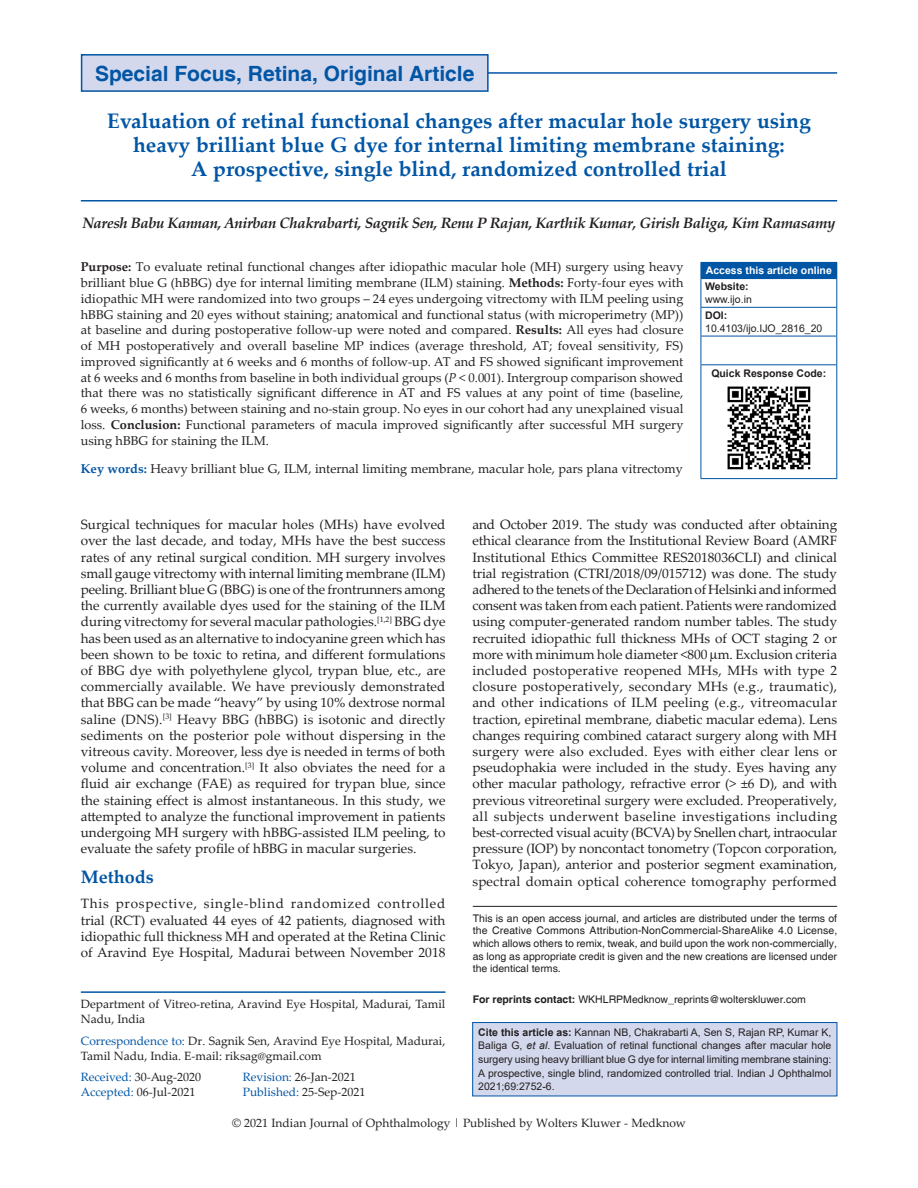
<style>
.page{position:relative;width:918px;height:1188px;background:#fff}
.page>*{position:absolute;margin:0;border:0;box-sizing:border-box;transform-origin:0 0}
.AT{font:700 21px/24px "Palatino Linotype";color:#0155a5;text-align:center}
.AH{font:700 21px "Helvetica";color:#0155a5}
.t1{font:700 18px "Palatino Linotype";color:#0155a5}
.AU{font:italic 700 15px "Palatino Linotype";letter-spacing:-.025em;color:#231f20}
.TXFL{font:13.5px/16.2px "Palatino Linotype";color:#231f20;text-align:justify}
.ABS{font:12.75px/15.8px "Palatino Linotype";color:#231f20;text-align:justify}
.KWD{font:12.75px "Palatino Linotype";color:#231f20}
.ADD{font:12px/15px "Palatino Linotype";color:#231f20}
.HIS{font:12px "Palatino Linotype";color:#231f20}
.AFF{font:12px/15px "Palatino Linotype";color:#231f20}
.Reprint{font:10.5px/12.6px "Helvetica";color:#231f20;text-align:justify}
.HTC{font:10.5px/13.6px "Arial";color:#231f20}
.t2{font:700 10.5px "Arial";color:#fff}
.t3{font:700 10.5px "Arial";color:#231f20}
.s1{font-weight:700}
.s2{font-style:italic}
.s3{font-weight:700;color:#0155a5}
.s4{color:#0155a5}
</style>
<div class="page">
<hr style="left:258px;top:72px;width:579px;height:2px;background:#0155a5">
<hr style="left:81px;top:200px;width:756px;height:2px;background:#0155a5">
<div style="left:701px;top:262px;width:136px;height:17px;background:#0155a5"></div>
<hr style="left:701px;top:307px;width:136px;height:1px;background:#0155a5">
<hr style="left:701px;top:336px;width:136px;height:1px;background:#0155a5">
<svg style="left:701px;top:279px;width:1px;height:85px"></svg>
<svg style="left:836px;top:279px;width:1px;height:85px"></svg>
<hr style="left:701px;top:364px;width:136px;height:1px;background:#0155a5">
<hr style="left:701px;top:365px;width:1px;height:113px;background:#0155a5">
<hr style="left:836px;top:365px;width:1px;height:113px;background:#0155a5">
<hr style="left:701px;top:478px;width:136px;height:1px;background:#0155a5">
<img style="left:727px;top:386px;width:84px;height:84px">
<div style="left:473px;top:1023px;width:364px;height:73px;background:#d3d8ec"></div>
<div style="left:472px;top:1022px;width:365px;height:74px;border:1px solid #0155a5"></div>
<hr style="left:473px;top:906px;width:364px;height:1px;background:#231f20">
<hr style="left:81px;top:991px;width:365px;height:2px;background:#0155a5">
<div style="left:82px;top:55px;width:406px;height:36px;background:#d3d8ec"></div>
<div style="left:81px;top:54px;width:408px;height:38px;border:2px solid #0155a5"></div>
<p class="AH" style="left:95px;top:60px;width:381px">Special Focus, Retina, Original Article</p>
<p class="AT" style="left:107px;top:108px;width:705px">Evaluation of retinal functional changes after macular hole surgery using heavy brilliant blue G dye for internal limiting membrane staining:<br>A prospective, single blind, randomized controlled trial</p>
<p class="AU" style="left:82px;top:212px;width:755px">Naresh Babu Kannan, Anirban Chakrabarti, Sagnik Sen, Renu P Rajan, Karthik Kumar, Girish Baliga, Kim Ramasamy</p>
<p class="t2" style="left:706px;top:263px;width:128px">Access this article online</p>
<p class="HTC" style="left:705px;top:280px;width:48px;line-height:12.6px"><span class="s1">Website: </span>www.ijo.in</p>
<p class="HTC" style="left:705px;top:309px;width:119px;line-height:12.6px"><span class="s1">DOI:<br></span>10.4103/ijo.IJO_2816_20</p>
<p class="t3" style="left:711px;top:366px;width:116px">Quick Response Code:</p>
<p class="ABS" style="left:81px;top:259px;width:604px"><span class="s1">Purpose:</span> To evaluate retinal functional changes after idiopathic macular hole (MH) surgery using heavy brilliant blue G (hBBG) dye for internal limiting membrane (ILM) staining. <span class="s1">Methods:</span> Forty‑four eyes with idiopathic MH were randomized into two groups – 24 eyes undergoing vitrectomy with ILM peeling using hBBG staining and 20 eyes without staining; anatomical and functional status (with microperimetry (MP)) at baseline and during postoperative follow‑up were noted and compared. <span class="s1">Results:</span> All eyes had closure of MH postoperatively and overall baseline MP indices (average threshold, AT; foveal sensitivity, FS) improved significantly at 6 weeks and 6 months of follow‑up. AT and FS showed significant improvement at 6 weeks and 6 months from baseline in both individual groups (<span class="s2">P</span> &lt; 0.001). Intergroup comparison showed that there was no statistically significant difference in AT and FS values at any point of time (baseline, 6 weeks, 6 months) between staining and no‑stain group. No eyes in our cohort had any unexplained visual loss. <span class="s1">Conclusion:</span> Functional parameters of macula improved significantly after successful MH surgery using hBBG for staining the ILM.</p>
<p class="KWD" style="left:81px;top:460px;width:604px"><span class="s3">Key words:</span> Heavy brilliant blue G, ILM, internal limiting membrane, macular hole, pars plana vitrectomy</p>
<p class="TXFL" style="left:81px;top:516px;width:366px">Surgical techniques for macular holes (MHs) have evolved over the last decade, and today, MHs have the best success rates of any retinal surgical condition. MH surgery involves small gauge vitrectomy with internal limiting membrane (ILM) peeling. Brilliant blue G (BBG) is one of the frontrunners among the currently available dyes used for the staining of the ILM during vitrectomy for several macular pathologies.<sup>[1,2]</sup> BBG dye has been used as an alternative to indocyanine green which has been shown to be toxic to retina, and different formulations of BBG dye with polyethylene glycol, trypan blue, etc., are commercially available. We have previously demonstrated that BBG can be made “heavy” by using 10% dextrose normal saline (DNS).<sup>[3]</sup> Heavy BBG (hBBG) is isotonic and directly sediments on the posterior pole without dispersing in the vitreous cavity. Moreover, less dye is needed in terms of both volume and concentration.<sup>[3]</sup> It also obviates the need for a fluid air exchange (FAE) as required for trypan blue, since the staining effect is almost instantaneous. In this study, we attempted to analyze the functional improvement in patients undergoing MH surgery with hBBG‑assisted ILM peeling, to evaluate the safety profile of hBBG in macular surgeries.</p>
<h1 class="t1" style="left:81px;top:864px;width:74px">Methods</h1>
<p class="TXFL" style="left:81px;top:895px;width:366px">This prospective, single‑blind randomized controlled trial (RCT) evaluated 44 eyes of 42 patients, diagnosed with idiopathic full thickness MH and operated at the Retina Clinic of Aravind Eye Hospital, Madurai between November 2018</p>
<p class="AFF" style="left:81px;top:996px;width:366px">Department of Vitreo‑retina, Aravind Eye Hospital, Madurai, Tamil<br>Nadu, India</p>
<p class="ADD" style="left:81px;top:1033px;width:366px"><span class="s4">Correspondence to:</span> Dr. Sagnik Sen, Aravind Eye Hospital, Madurai,<br>Tamil Nadu, India. E‑mail: riksag@gmail.com</p>
<p class="HIS" style="left:81px;top:1069px;width:122px"><span class="s4">Received:</span> 30-Aug-2020</p>
<p class="HIS" style="left:243px;top:1069px;width:115px"><span class="s4">Revision:</span> 26-Jan-2021</p>
<p class="HIS" style="left:81px;top:1084px;width:116px"><span class="s4">Accepted:</span> 06-Jul-2021</p>
<p class="HIS" style="left:243px;top:1084px;width:124px"><span class="s4">Published:</span> 25-Sep-2021</p>
<p class="TXFL" style="left:472px;top:516px;width:366px">and October 2019. The study was conducted after obtaining ethical clearance from the Institutional Review Board (AMRF Institutional Ethics Committee RES2018036CLI) and clinical trial registration (CTRI/2018/09/015712) was done. The study adhered to the tenets of the Declaration of Helsinki and informed consent was taken from each patient. Patients were randomized using computer‑generated random number tables. The study recruited idiopathic full thickness MHs of OCT staging 2 or more with minimum hole diameter &lt;800 m. Exclusion criteria included postoperative reopened MHs, MHs with type 2 closure postoperatively, secondary MHs (e.g., traumatic), and other indications of ILM peeling (e.g., vitreomacular traction, epiretinal membrane, diabetic macular edema). Lens changes requiring combined cataract surgery along with MH surgery were also excluded. Eyes with either clear lens or pseudophakia were included in the study. Eyes having any other macular pathology, refractive error (&gt; ±6 D), and with previous vitreoretinal surgery were excluded. Preoperatively, all subjects underwent baseline investigations including best‑corrected visual acuity (BCVA) by Snellen chart, intraocular pressure (IOP) by noncontact tonometry (Topcon corporation, Tokyo, Japan), anterior and posterior segment examination, spectral domain optical coherence tomography performed</p>
<p class="Reprint" style="left:473px;top:912px;width:366px">This is an open access journal, and articles are distributed under the terms of the Creative Commons Attribution‑NonCommercial‑ShareAlike 4.0 License, which allows others to remix, tweak, and build upon the work non‑commercially, as long as appropriate credit is given and the new creations are licensed under the identical terms.</p>
<p class="Reprint" style="left:473px;top:993px;width:335px"><span class="s1">For reprints contact:</span> WKHLRPMedknow_reprints@wolterskluwer.com</p>
<p class="HTC" style="left:478px;top:1025px;width:355px;text-align:justify"><span class="s1">Cite this article as:</span> Kannan NB, Chakrabarti A, Sen S, Rajan RP, Kumar K, Baliga G, <span class="s2">et al</span>. Evaluation of retinal functional changes after macular hole surgery using heavy brilliant blue G dye for internal limiting membrane staining:<br>A prospective, single blind, randomized controlled trial. Indian J Ophthalmol 2021;69:2752-6.</p>
<p class="ADD" style="left:232px;top:1115px;width:455px">© 2021 Indian Journal of Ophthalmology | Published by Wolters Kluwer - Medknow</p>
</div>
